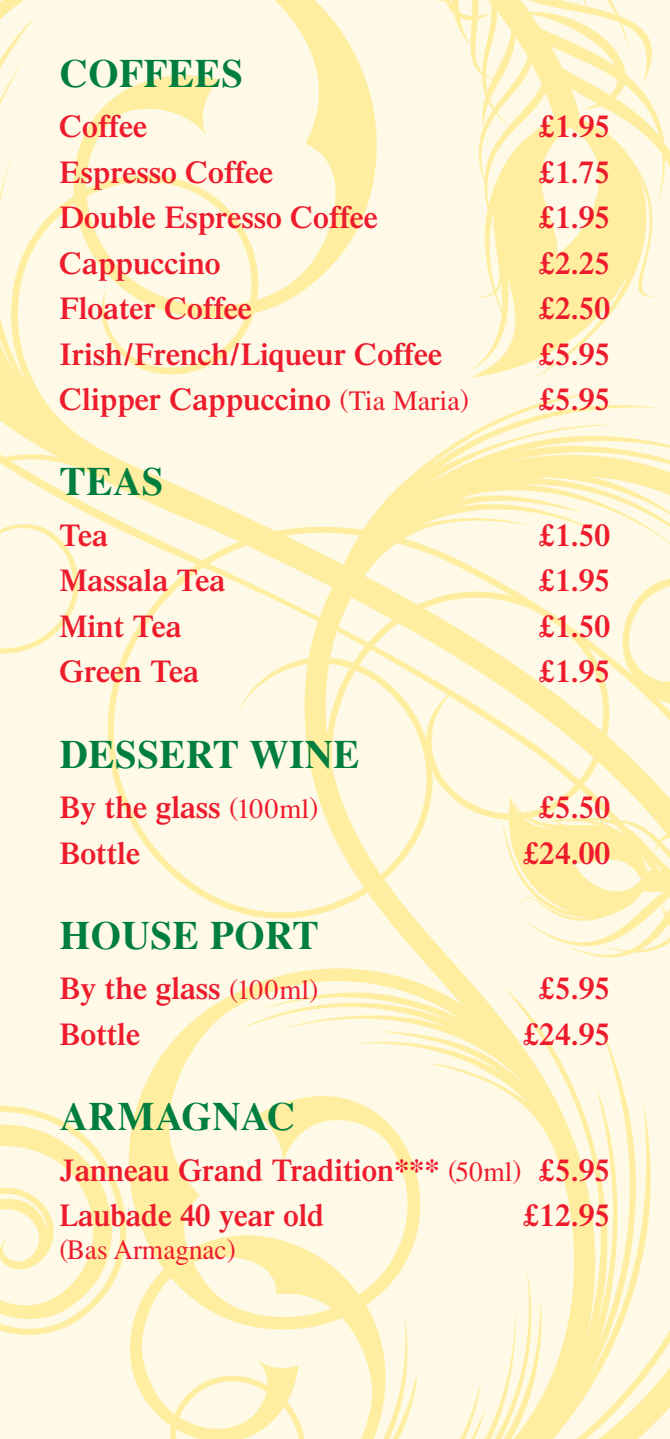
<style>
.page{position:relative;width:670px;height:1439px;background:#fff}
.page>*{position:absolute;margin:0;border:0;box-sizing:border-box;transform-origin:0 0}
.t1{font:700 39.9px "Times";color:#007e3d}
.t2{font:600 31.5px/45.5px "Times";color:#ee1b2d}
.t3{font:28px "Times";color:#ee1b2d}
.s1{font-weight:400;font-size:28px}
</style>
<div class="page">
<img style="left:0;top:0;width:670px;height:1439px">
<p class="t1" style="left:60px;top:50px;width:185px">COFFEES</p>
<p class="t2" style="left:60px;top:107px;width:89px">Coffee</p>
<p class="t2" style="left:539px;top:107px;width:72px">£1.95</p>
<p class="t2" style="left:60px;top:152px;width:215px">Espresso Coffee</p>
<p class="t2" style="left:539px;top:152px;width:72px">£1.75</p>
<p class="t2" style="left:60px;top:198px;width:320px">Double Espresso Coffee</p>
<p class="t2" style="left:539px;top:198px;width:72px">£1.95</p>
<p class="t2" style="left:60px;top:243px;width:162px">Cappuccino</p>
<p class="t2" style="left:539px;top:243px;width:72px">£2.25</p>
<p class="t2" style="left:60px;top:289px;width:194px">Floater Coffee</p>
<p class="t2" style="left:539px;top:289px;width:72px">£2.50</p>
<p class="t2" style="left:60px;top:334px;width:384px">Irish/French/Liqueur Coffee</p>
<p class="t2" style="left:539px;top:334px;width:72px">£5.95</p>
<p class="t2" style="left:60px;top:380px;width:411px">Clipper Cappuccino <span class="s1">(Tia Maria)</span></p>
<p class="t2" style="left:539px;top:380px;width:72px">£5.95</p>
<p class="t1" style="left:60px;top:458px;width:105px">TEAS</p>
<p class="t2" style="left:60px;top:515px;width:50px">Tea</p>
<p class="t2" style="left:539px;top:515px;width:72px">£1.50</p>
<p class="t2" style="left:60px;top:561px;width:167px">Massala Tea</p>
<p class="t2" style="left:539px;top:561px;width:72px">£1.95</p>
<p class="t2" style="left:60px;top:606px;width:123px">Mint Tea</p>
<p class="t2" style="left:539px;top:606px;width:72px">£1.50</p>
<p class="t2" style="left:60px;top:652px;width:141px">Green Tea</p>
<p class="t2" style="left:539px;top:652px;width:72px">£1.95</p>
<p class="t1" style="left:60px;top:730px;width:302px">DESSERT WINE</p>
<p class="t2" style="left:60px;top:787px;width:260px">By the glass <span class="s1">(100ml)</span></p>
<p class="t2" style="left:539px;top:787px;width:72px">£5.50</p>
<p class="t2" style="left:60px;top:833px;width:82px">Bottle</p>
<p class="t2" style="left:523px;top:833px;width:88px">£24.00</p>
<p class="t1" style="left:60px;top:911px;width:261px">HOUSE PORT</p>
<p class="t2" style="left:60px;top:969px;width:260px">By the glass <span class="s1">(100ml)</span></p>
<p class="t2" style="left:539px;top:969px;width:72px">£5.95</p>
<p class="t2" style="left:60px;top:1014px;width:82px">Bottle</p>
<p class="t2" style="left:523px;top:1014px;width:88px">£24.95</p>
<p class="t1" style="left:60px;top:1093px;width:237px">ARMAGNAC</p>
<p class="t2" style="left:60px;top:1150px;width:552px">Janneau Grand Tradition*** <span class="s1">(50ml)</span> £5.95<br>Laubade 40 year old</p>
<p class="t2" style="left:523px;top:1195px;width:88px">£12.95</p>
<p class="t3" style="left:60px;top:1233px;width:178px">(Bas Armagnac)</p>
</div>
